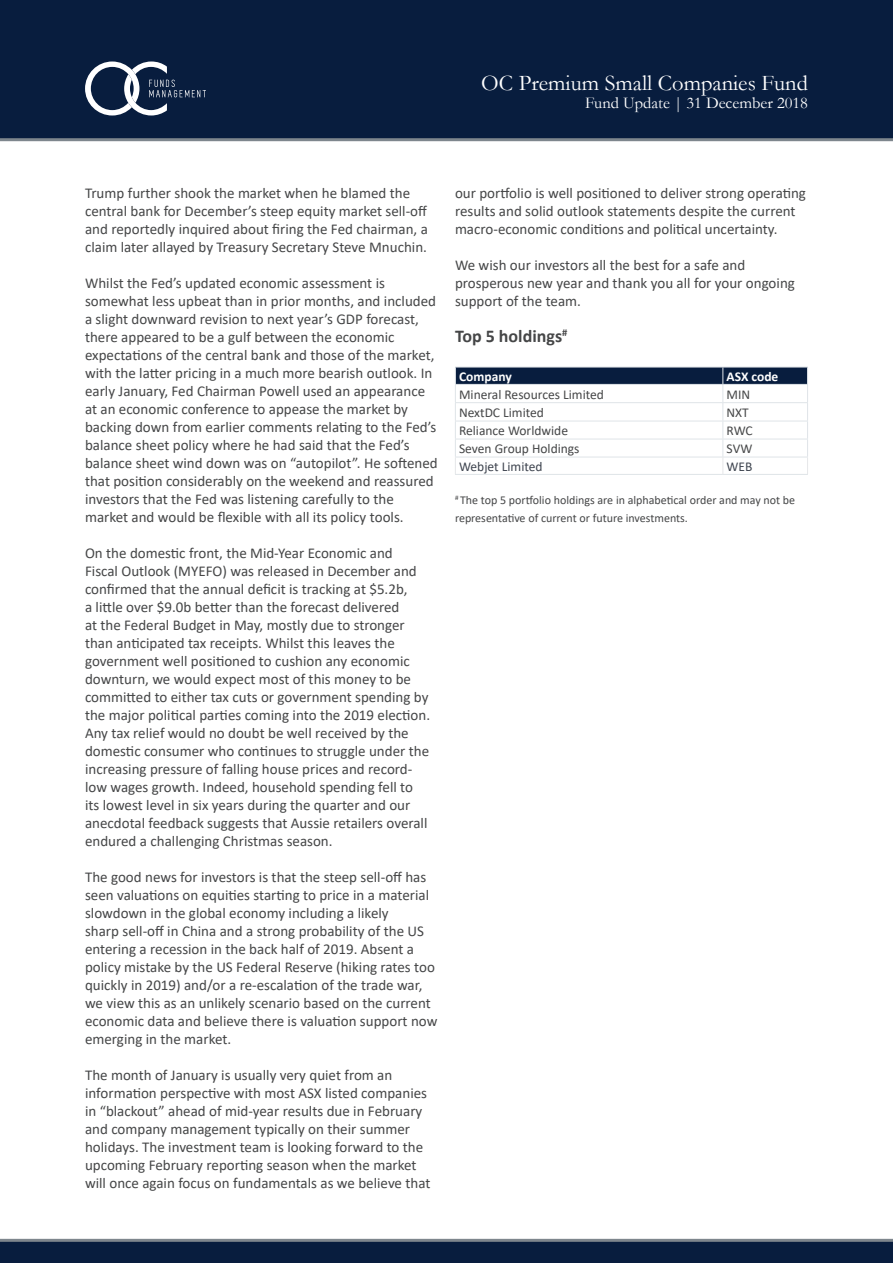
<style>
.page{position:relative;width:893px;height:1263px;background:#fff}
.page>*{position:absolute;margin:0;border:0;box-sizing:border-box;transform-origin:0 0}
.t1{font:22.5px "Garamond";color:#fff}
.t2{font:700 18px "Calibri";color:#454647}
.t3{font:16.5px "Garamond";color:#fff}
.t4{font:15px/18px "Calibri";color:#454647}
.t5{font:13.5px "Calibri";color:#454647}
.t6{font:13.5px "Calibri";color:#3e444f}
.t7{font:700 13.5px "Calibri";color:#fff}
.t8{font:12px/18px "Calibri";color:#454647}
</style>
<div class="page">
<div style="left:0;top:1240px;width:893px;height:23px;background:#081d3e"></div>
<hr style="left:0;top:1239px;width:893px;height:3px;background:#7e868d">
<div style="left:0;top:0;width:893px;height:138px;background:#081d3e"></div>
<hr style="left:0;top:138px;width:893px;height:3px;background:#7e868d">
<svg style="left:85px;top:61px;width:121px;height:54px"></svg>
<hr style="left:455px;top:474px;width:268px;height:1px;background:#dfe4e8">
<hr style="left:723px;top:474px;width:85px;height:1px;background:#dfe4e8">
<svg style="left:455px;top:367px;width:353px;height:107px"></svg>
<h1 class="t1" style="left:481px;top:68px;width:328px">OC Premium Small Companies Fund</h1>
<p class="t3" style="left:585px;top:92px;width:224px">Fund Update | 31 December 2018</p>
<p class="t4" style="left:85px;top:184px;width:344px">Trump further shook the market when he blamed the central bank for December’s steep equity market sell-off and reportedly inquired about firing the Fed chairman, a claim later allayed by Treasury Secretary Steve Mnuchin.</p>
<p class="t4" style="left:85px;top:274px;width:354px">Whilst the Fed’s updated economic assessment is somewhat less upbeat than in prior months, and included a slight downward revision to next year’s GDP forecast, there appeared to be a gulf between the economic expectations of the central bank and those of the market, with the latter pricing in a much more bearish outlook. In early January, Fed Chairman Powell used an appearance at an economic conference to appease the market by backing down from earlier comments relating to the Fed’s balance sheet policy where he had said that the Fed’s balance sheet wind down was on “autopilot”. He softened that position considerably on the weekend and reassured investors that the Fed was listening carefully to the market and would be flexible with all its policy tools.</p>
<p class="t4" style="left:85px;top:544px;width:347px">On the domestic front, the Mid-Year Economic and<br>Fiscal Outlook (MYEFO) was released in December and confirmed that the annual deficit is tracking at $5.2b,<br>a little over $9.0b better than the forecast delivered<br>at the Federal Budget in May, mostly due to stronger than anticipated tax receipts. Whilst this leaves the government well positioned to cushion any economic downturn, we would expect most of this money to be committed to either tax cuts or government spending by the major political parties coming into the 2019 election.<br>Any tax relief would no doubt be well received by the domestic consumer who continues to struggle under the increasing pressure of falling house prices and record&shy;low wages growth. Indeed, household spending fell to its lowest level in six years during the quarter and our anecdotal feedback suggests that Aussie retailers overall endured a challenging Christmas season.</p>
<p class="t4" style="left:85px;top:868px;width:354px">The good news for investors is that the steep sell-off has seen valuations on equities starting to price in a material slowdown in the global economy including a likely<br>sharp sell-off in China and a strong probability of the US entering a recession in the back half of 2019. Absent a policy mistake by the US Federal Reserve (hiking rates too quickly in 2019) and/or a re-escalation of the trade war, we view this as an unlikely scenario based on the current economic data and believe there is valuation support now emerging in the market.</p>
<p class="t4" style="left:85px;top:1066px;width:347px">The month of January is usually very quiet from an information perspective with most ASX listed companies in “blackout” ahead of mid-year results due in February and company management typically on their summer holidays. The investment team is looking forward to the upcoming February reporting season when the market will once again focus on fundamentals as we believe that</p>
<p class="t4" style="left:455px;top:184px;width:353px">our portfolio is well positioned to deliver strong operating results and solid outlook statements despite the current macro-economic conditions and political uncertainty.</p>
<p class="t4" style="left:455px;top:256px;width:341px">We wish our investors all the best for a safe and prosperous new year and thank you all for your ongoing support of the team.</p>
<p class="t2" style="left:455px;top:323px;width:114px">Top 5 holdings<sup>#</sup></p>
<p class="t7" style="left:459px;top:367px;width:54px">Company</p>
<p class="t7" style="left:726px;top:367px;width:53px">ASX code</p>
<p class="t5" style="left:459px;top:385px;width:146px">Mineral Resources Limited</p>
<p class="t5" style="left:726px;top:385px;width:25px">MIN</p>
<p class="t5" style="left:459px;top:404px;width:87px">NextDC Limited</p>
<p class="t5" style="left:726px;top:404px;width:24px">NXT</p>
<p class="t5" style="left:459px;top:422px;width:111px">Reliance Worldwide</p>
<p class="t5" style="left:726px;top:422px;width:28px">RWC</p>
<p class="t5" style="left:459px;top:440px;width:122px">Seven Group Holdings</p>
<p class="t5" style="left:726px;top:440px;width:27px">SVW</p>
<p class="t6" style="left:459px;top:457px;width:85px">Webjet Limited</p>
<p class="t6" style="left:726px;top:457px;width:27px">WEB</p>
<p class="t8" style="left:455px;top:491px;width:342px"><sup>#</sup> The top 5 portfolio holdings are in alphabetical order and may not be representative of current or future investments.</p>
</div>
